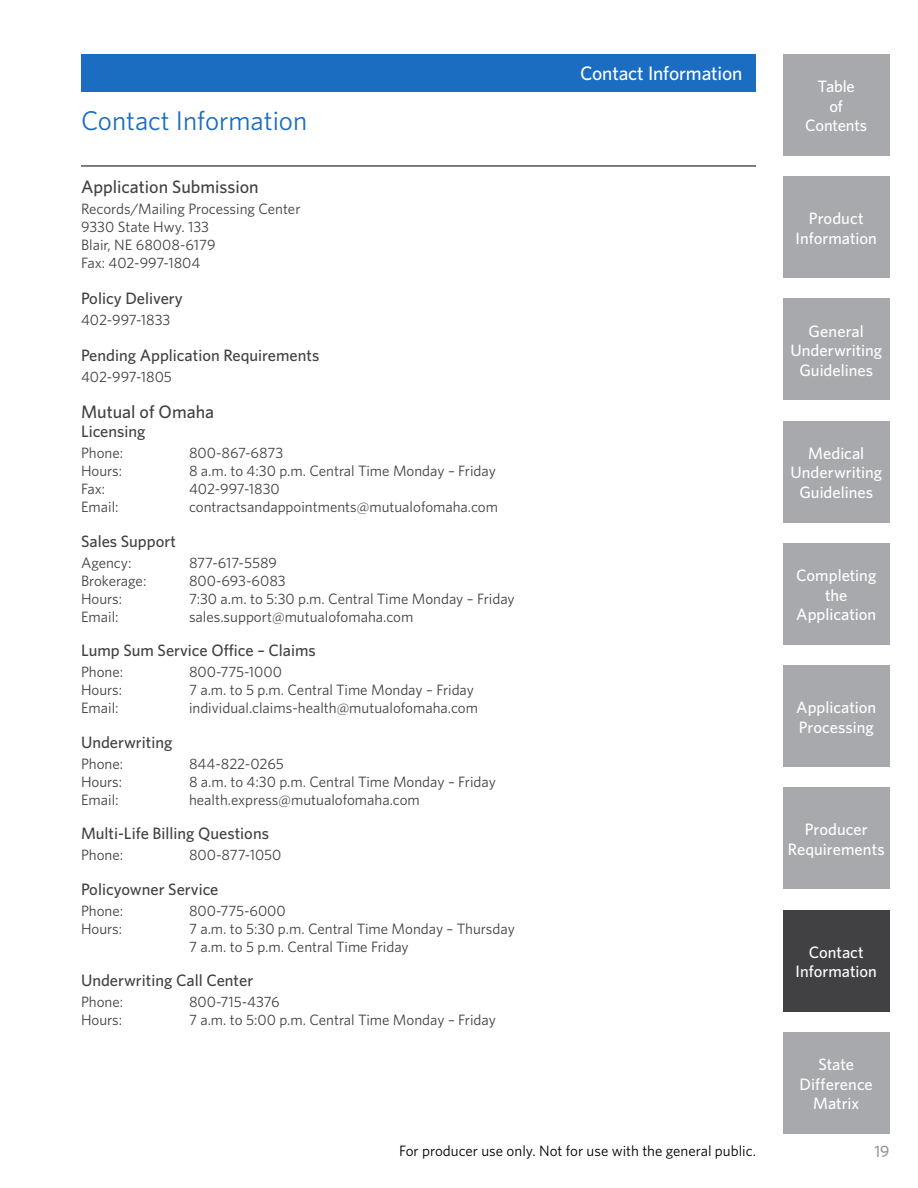
<style>
.page{position:relative;width:918px;height:1188px;background:#fff}
.page>*{position:absolute;margin:0;border:0;box-sizing:border-box;transform-origin:0 0}
.t1{font:27px "Whitney";color:#1a6dc0}
.t2{font:500 19.5px "Whitney";letter-spacing:-.01em;color:#fff}
.t3{font:500 18px "Whitney";color:#414042}
.t4{font:500 16.5px/19.5px "Whitney";color:#fff;text-align:center}
.t5{font:500 16.5px "Whitney";color:#414042}
.t6{font:500 16.5px "Whitney";color:#999}
.t7{font:15px/18px "Whitney";color:#414042}
.t8{font:15px "Whitney";color:#000}
</style>
<div class="page">
<div style="left:81px;top:54px;width:675px;height:37px;background:#1a6dc0"></div>
<div style="left:783px;top:176px;width:107px;height:102px;background:#a7a9ac"></div>
<div style="left:783px;top:298px;width:107px;height:102px;background:#a7a9ac"></div>
<div style="left:783px;top:421px;width:107px;height:102px;background:#a7a9ac"></div>
<div style="left:783px;top:543px;width:107px;height:102px;background:#a7a9ac"></div>
<div style="left:783px;top:54px;width:107px;height:102px;background:#a7a9ac"></div>
<div style="left:783px;top:665px;width:107px;height:102px;background:#a7a9ac"></div>
<div style="left:783px;top:788px;width:107px;height:102px;background:#a7a9ac"></div>
<div style="left:783px;top:910px;width:107px;height:102px;background:#414042"></div>
<div style="left:783px;top:1032px;width:107px;height:102px;background:#a7a9ac"></div>
<hr style="left:81px;top:166px;width:675px;height:1px;background:#000">
<h1 class="t1" style="left:81px;top:102px;width:228px">Contact Information</h1>
<p class="t3" style="left:81px;top:174px;width:179px">Application Submission</p>
<p class="t7" style="left:81px;top:199px;width:221px">Records/Mailing Processing Center<br>9330 State Hwy. 133<br>Blair, NE 68008-6179<br>Fax: 402-997-1804</p>
<p class="t5" style="left:81px;top:287px;width:103px">Policy Delivery</p>
<p class="t7" style="left:81px;top:310px;width:91px">402-997-1833</p>
<p class="t5" style="left:81px;top:344px;width:240px">Pending Application Requirements</p>
<p class="t7" style="left:81px;top:367px;width:92px">402-997-1805</p>
<p class="t3" style="left:81px;top:399px;width:135px">Mutual of Omaha</p>
<p class="t5" style="left:81px;top:420px;width:66px">Licensing</p>
<p class="t7" style="left:81px;top:444px;width:44px">Phone:</p>
<p class="t7" style="left:189px;top:444px;width:96px">800-867-6873</p>
<p class="t7" style="left:81px;top:462px;width:43px">Hours:</p>
<p class="t7" style="left:189px;top:462px;width:309px">8 a.m. to 4:30 p.m. Central Time Monday – Friday</p>
<p class="t7" style="left:81px;top:480px;width:26px">Fax:</p>
<p class="t7" style="left:189px;top:480px;width:92px">402-997-1830</p>
<p class="t7" style="left:81px;top:498px;width:39px">Email:</p>
<p class="t7" style="left:189px;top:498px;width:311px">contractsandappointments@mutualofomaha.com</p>
<p class="t5" style="left:81px;top:530px;width:97px">Sales Support</p>
<p class="t7" style="left:81px;top:553px;width:52px">Agency:</p>
<p class="t7" style="left:189px;top:553px;width:90px">877-617-5589</p>
<p class="t7" style="left:81px;top:571px;width:67px">Brokerage:</p>
<p class="t7" style="left:189px;top:571px;width:98px">800-693-6083</p>
<p class="t7" style="left:81px;top:589px;width:43px">Hours:</p>
<p class="t7" style="left:189px;top:589px;width:327px">7:30 a.m. to 5:30 p.m. Central Time Monday – Friday</p>
<p class="t7" style="left:81px;top:607px;width:39px">Email:</p>
<p class="t7" style="left:189px;top:607px;width:226px">sales.support@mutualofomaha.com</p>
<p class="t5" style="left:81px;top:639px;width:236px">Lump Sum Service Office – Claims</p>
<p class="t7" style="left:81px;top:663px;width:44px">Phone:</p>
<p class="t7" style="left:189px;top:663px;width:94px">800-775-1000</p>
<p class="t7" style="left:81px;top:681px;width:43px">Hours:</p>
<p class="t7" style="left:189px;top:681px;width:287px">7 a.m. to 5 p.m. Central Time Monday – Friday</p>
<p class="t7" style="left:81px;top:699px;width:39px">Email:</p>
<p class="t7" style="left:189px;top:699px;width:291px">individual.claims-health@mutualofomaha.com</p>
<p class="t5" style="left:81px;top:731px;width:93px">Underwriting</p>
<p class="t7" style="left:81px;top:754px;width:44px">Phone:</p>
<p class="t7" style="left:189px;top:754px;width:96px">844-822-0265</p>
<p class="t7" style="left:81px;top:772px;width:43px">Hours:</p>
<p class="t7" style="left:189px;top:772px;width:309px">8 a.m. to 4:30 p.m. Central Time Monday – Friday</p>
<p class="t7" style="left:81px;top:790px;width:39px">Email:</p>
<p class="t7" style="left:189px;top:790px;width:232px">health.express@mutualofomaha.com</p>
<p class="t5" style="left:81px;top:822px;width:189px">Multi-Life Billing Questions</p>
<p class="t7" style="left:81px;top:846px;width:44px">Phone:</p>
<p class="t7" style="left:189px;top:846px;width:94px">800-877-1050</p>
<p class="t5" style="left:81px;top:878px;width:139px">Policyowner Service</p>
<p class="t7" style="left:81px;top:901px;width:44px">Phone:</p>
<p class="t7" style="left:189px;top:901px;width:98px">800-775-6000</p>
<p class="t7" style="left:81px;top:919px;width:43px">Hours:</p>
<p class="t7" style="left:189px;top:919px;width:327px">7 a.m. to 5:30 p.m. Central Time Monday – Thursday<br>7 a.m. to 5 p.m. Central Time Friday</p>
<p class="t5" style="left:81px;top:969px;width:174px">Underwriting Call Center</p>
<p class="t7" style="left:81px;top:993px;width:44px">Phone:</p>
<p class="t7" style="left:189px;top:993px;width:92px">800-715-4376</p>
<p class="t7" style="left:81px;top:1011px;width:43px">Hours:</p>
<p class="t7" style="left:189px;top:1011px;width:308px">7 a.m. to 5:00 p.m. Central Time Monday – Friday</p>
<h2 class="t2" style="left:580px;top:61px;width:164px">Contact Information</h2>
<p class="t8" style="left:399px;top:1141px;width:358px">For producer use only. Not for use with the general public.</p>
<p class="t4" style="left:805px;top:76px;width:64px">Table<br>of<br>Contents</p>
<p class="t4" style="left:796px;top:208px;width:83px">Product<br>Information</p>
<p class="t4" style="left:790px;top:321px;width:93px">General<br>Underwriting<br>Guidelines</p>
<p class="t4" style="left:790px;top:443px;width:93px">Medical<br>Underwriting<br>Guidelines</p>
<p class="t4" style="left:796px;top:565px;width:82px">Completing the<br>Application</p>
<p class="t4" style="left:796px;top:697px;width:81px;text-align:left">Application<br>Processing</p>
<p class="t4" style="left:788px;top:820px;width:98px">Producer<br>Requirements</p>
<p class="t4" style="left:796px;top:942px;width:83px">Contact<br>Information</p>
<p class="t4" style="left:800px;top:1054px;width:75px">State<br>Difference<br>Matrix</p>
<p class="t6" style="left:874px;top:1140px;width:17px">19</p>
</div>
